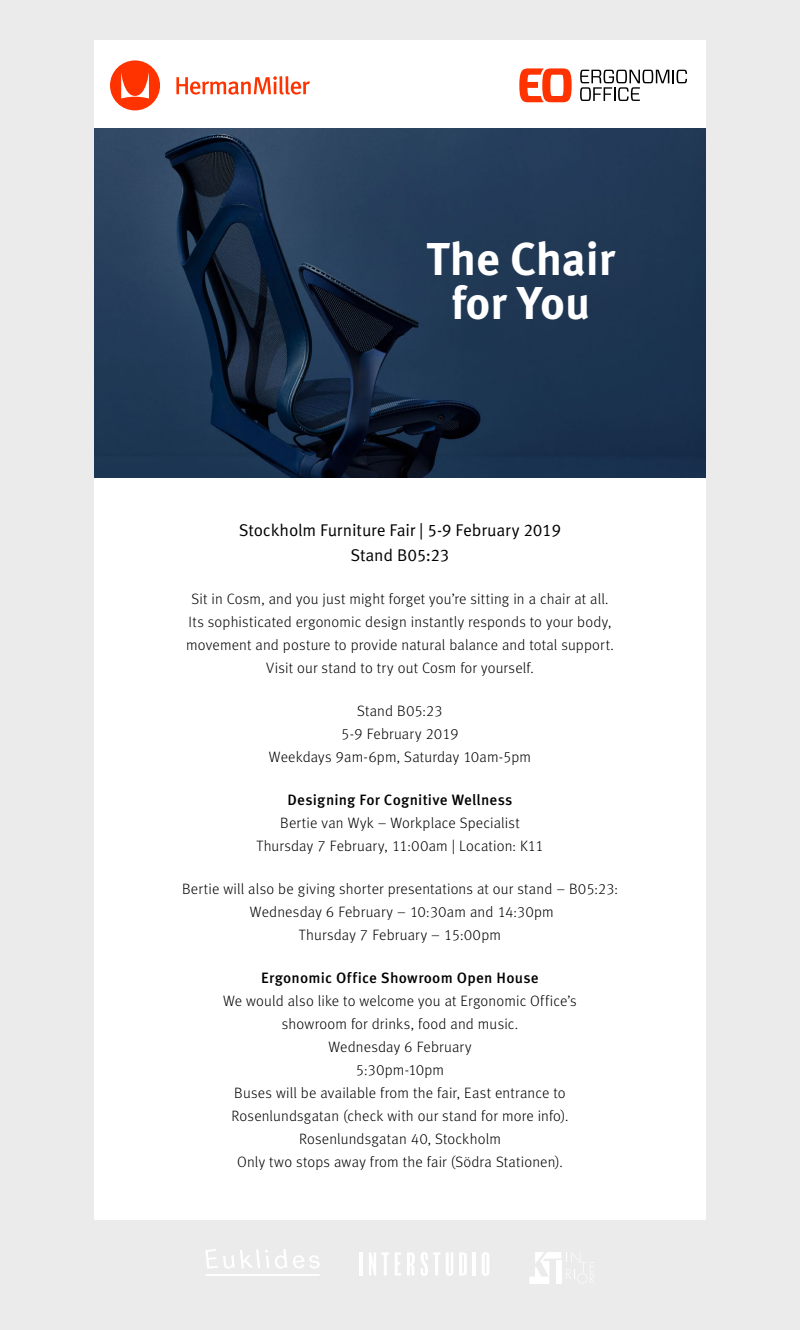
<style>
.page{position:relative;width:800px;height:1330px;background:#ebebeb}
.page>*{position:absolute;margin:0;border:0;box-sizing:border-box;transform-origin:0 0}
.Body_copy_1{font:700 46px/44px "Meta OT";color:#fff;text-align:center}
.t1{font:17px/25px "Meta OT Norm";letter-spacing:-.015em;color:#000;text-align:center}
.t2{font:300 15px/23px "Meta OT";letter-spacing:.01em;color:#000;text-align:center}
.s1{font-weight:500}
</style>
<div class="page">
<div style="left:94px;top:40px;width:612px;height:1180px;background:#fff"></div>
<svg style="left:110px;top:60px;width:50px;height:50px"></svg>
<svg style="left:176px;top:76px;width:134px;height:19px"></svg>
<img style="left:94px;top:128px;width:612px;height:350px">
<svg style="left:580px;top:70px;width:107px;height:31px"></svg>
<svg style="left:519px;top:68px;width:53px;height:34px"></svg>
<svg style="left:205px;top:1249px;width:115px;height:27px"></svg>
<hr style="left:360px;top:1252px;width:3px;height:24px;background:#fff">
<svg style="left:369px;top:1252px;width:7px;height:23px"></svg>
<svg style="left:382px;top:1252px;width:7px;height:23px"></svg>
<svg style="left:395px;top:1252px;width:6px;height:23px"></svg>
<svg style="left:446px;top:1252px;width:7px;height:24px"></svg>
<svg style="left:459px;top:1252px;width:8px;height:23px"></svg>
<hr style="left:473px;top:1252px;width:3px;height:24px;background:#fff">
<svg style="left:482px;top:1252px;width:7px;height:24px"></svg>
<svg style="left:407px;top:1252px;width:8px;height:23px"></svg>
<svg style="left:421px;top:1252px;width:19px;height:24px"></svg>
<svg style="left:529px;top:1252px;width:65px;height:32px"></svg>
<div style="left:556px;top:1261px;width:5px;height:23px;background:#fff"></div>
<p class="Body_copy_1" style="left:427px;top:237px;width:190px">The Chair for You</p>
<p class="t1" style="left:239px;top:518px;width:324px">Stockholm Furniture Fair | 5-9 February 2019<br>Stand B05:23</p>
<p class="t2" style="left:186px;top:587px;width:429px">Sit in Cosm, and you just might forget you’re sitting in a chair at all.<br>Its sophisticated ergonomic design instantly responds to your body, movement and posture to provide natural balance and total support.<br>Visit our stand to try out Cosm for yourself.</p>
<p class="t2" style="left:269px;top:699px;width:264px">Stand B05:23<br>5-9 February 2019<br>Weekdays 9am-6pm, Saturday 10am-5pm</p>
<p class="t2" style="left:256px;top:788px;width:289px"><span class="s1">Designing For Cognitive Wellness<br></span>Bertie van Wyk – Workplace Specialist<br>Thursday 7 February, 11:00am | Location: K11</p>
<p class="t2" style="left:182px;top:877px;width:437px">Bertie will also be giving shorter presentations at our stand – B05:23:<br>Wednesday 6 February – 10:30am and 14:30pm<br>Thursday 7 February – 15:00pm</p>
<p class="t2" style="left:223px;top:966px;width:355px"><span class="s1">Ergonomic Office Showroom Open House<br></span>We would also like to welcome you at Ergonomic Office’s showroom for drinks, food and music.<br>Wednesday 6 February<br>5:30pm-10pm<br>Buses will be available from the fair, East entrance to Rosenlundsgatan (check with our stand for more info).<br>Rosenlundsgatan 40, Stockholm<br>Only two stops away from the fair (Södra Stationen).</p>
</div>
